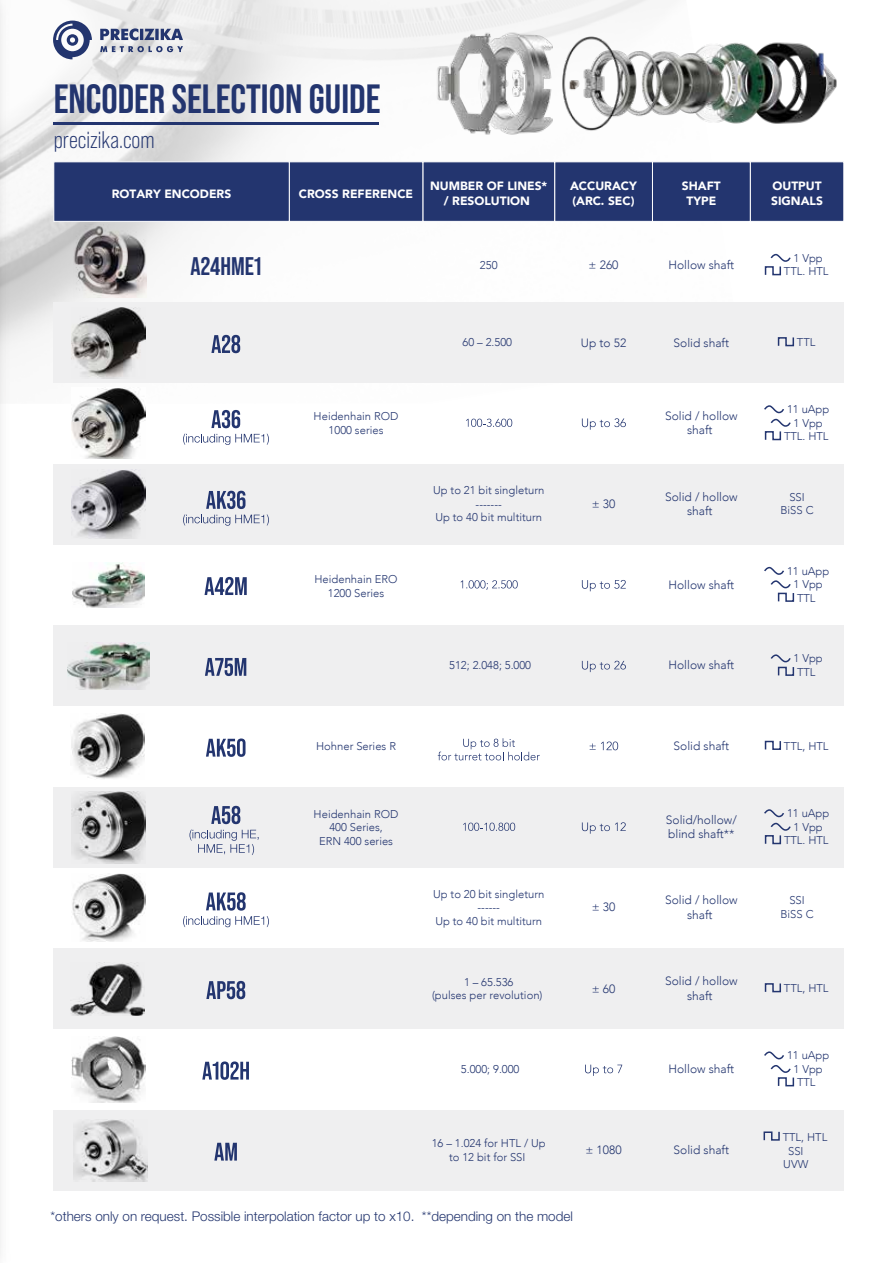
<style>
.page{position:relative;width:893px;height:1263px;background:#fff}
.page>*{position:absolute;margin:0;border:0;box-sizing:border-box;transform-origin:0 0}
.t1{font:700 40.8px "Bebas Neue Pro";color:#23356f}
.t2{font:700 25.5px "Bebas Neue Pro";color:#23356f}
.t3{font:24px "Bebas Neue Pro";color:#23356f}
.t4{font:300 13.35px "Helvetica Neue";color:#24366f}
.t5{font:300 12px/14.4px "Avenir";color:#23356f;text-align:center}
.t6{font:900 12px/14.4px "Avenir";color:#fff;text-align:center}
.t7{font:300 11.25px/13.5px "Avenir";color:#23356f;text-align:center}
</style>
<div class="page">
<img style="left:17px;top:0;width:695px;height:383px">
<svg style="left:100px;top:28px;width:83px;height:12px"></svg>
<svg style="left:100px;top:46px;width:83px;height:6px"></svg>
<svg style="left:53px;top:21px;width:39px;height:38px"></svg>
<img style="left:434px;top:27px;width:403px;height:109px">
<img style="left:0;top:4px;width:17px;height:1250px">
<div style="left:54px;top:302px;width:790px;height:81px;background:#efeff0"></div>
<div style="left:54px;top:464px;width:790px;height:80px;background:#efeff0"></div>
<div style="left:54px;top:625px;width:790px;height:81px;background:#efeff0"></div>
<div style="left:54px;top:787px;width:790px;height:81px;background:#efeff0"></div>
<div style="left:54px;top:948px;width:790px;height:81px;background:#efeff0"></div>
<div style="left:54px;top:1110px;width:790px;height:81px;background:#efeff0"></div>
<svg style="left:582px;top:418px;width:44px;height:12px"></svg>
<svg style="left:582px;top:580px;width:44px;height:11px"></svg>
<svg style="left:582px;top:661px;width:44px;height:11px"></svg>
<svg style="left:585px;top:1065px;width:37px;height:11px"></svg>
<svg style="left:582px;top:822px;width:44px;height:12px"></svg>
<svg style="left:590px;top:741px;width:28px;height:9px"></svg>
<svg style="left:466px;top:419px;width:46px;height:8px"></svg>
<svg style="left:461px;top:580px;width:57px;height:10px"></svg>
<svg style="left:438px;top:738px;width:102px;height:22px"></svg>
<svg style="left:463px;top:823px;width:52px;height:8px"></svg>
<svg style="left:211px;top:335px;width:29px;height:18px"></svg>
<svg style="left:211px;top:410px;width:29px;height:18px"></svg>
<svg style="left:183px;top:434px;width:86px;height:11px"></svg>
<svg style="left:183px;top:491px;width:86px;height:35px"></svg>
<svg style="left:205px;top:577px;width:42px;height:18px"></svg>
<svg style="left:205px;top:658px;width:41px;height:18px"></svg>
<svg style="left:206px;top:738px;width:40px;height:19px"></svg>
<svg style="left:189px;top:806px;width:70px;height:49px"></svg>
<svg style="left:183px;top:892px;width:86px;height:35px"></svg>
<svg style="left:206px;top:981px;width:39px;height:18px"></svg>
<svg style="left:202px;top:1061px;width:47px;height:19px"></svg>
<svg style="left:214px;top:1143px;width:23px;height:17px"></svg>
<img style="left:73px;top:1120px;width:74px;height:62px">
<img style="left:68px;top:642px;width:82px;height:47px">
<img style="left:72px;top:791px;width:74px;height:72px">
<img style="left:73px;top:562px;width:72px;height:46px">
<img style="left:72px;top:388px;width:74px;height:71px">
<img style="left:72px;top:307px;width:74px;height:71px">
<img style="left:70px;top:962px;width:74px;height:54px">
<img style="left:72px;top:874px;width:74px;height:68px">
<img style="left:71px;top:714px;width:73px;height:65px">
<img style="left:72px;top:469px;width:74px;height:70px">
<img style="left:72px;top:1036px;width:74px;height:67px">
<div style="left:750px;top:161px;width:94px;height:61px;background:#23356f;border:1px solid #fff"></div>
<div style="left:652px;top:162px;width:99px;height:60px;background:#23356f;border:1px solid #fff"></div>
<div style="left:554px;top:161px;width:99px;height:61px;background:#23356f;border:1px solid #fff"></div>
<div style="left:422px;top:161px;width:133px;height:61px;background:#23356f;border:1px solid #fff"></div>
<div style="left:289px;top:161px;width:134px;height:61px;background:#23356f;border:1px solid #fff"></div>
<div style="left:53px;top:161px;width:237px;height:61px;background:#23356f;border:1px solid #fff"></div>
<svg style="left:777px;top:337px;width:18px;height:10px"></svg>
<svg style="left:764px;top:405px;width:27px;height:36px"></svg>
<svg style="left:764px;top:566px;width:31px;height:36px"></svg>
<svg style="left:770px;top:654px;width:25px;height:22px"></svg>
<svg style="left:764px;top:740px;width:17px;height:10px"></svg>
<svg style="left:764px;top:809px;width:27px;height:36px"></svg>
<svg style="left:764px;top:983px;width:17px;height:10px"></svg>
<svg style="left:764px;top:1051px;width:31px;height:36px"></svg>
<svg style="left:763px;top:1131px;width:17px;height:10px"></svg>
<svg style="left:764px;top:253px;width:27px;height:23px"></svg>
<img style="left:74px;top:224px;width:73px;height:74px">
<hr style="left:54px;top:123px;width:325px;height:2px;background:#23356f">
<h1 class="t1" style="left:54px;top:75px;width:328px">ENCODER SELECTION GUIDE</h1>
<h3 class="t3" style="left:54px;top:127px;width:102px">precizika.com</h3>
<p class="t6" style="left:112px;top:186px;width:121px">ROTARY ENCODERS</p>
<p class="t6" style="left:299px;top:186px;width:116px">CROSS REFERENCE</p>
<p class="t6" style="left:430px;top:179px;width:119px">NUMBER OF LINES* / RESOLUTION</p>
<p class="t6" style="left:570px;top:179px;width:68px;text-align:left">ACCURACY (ARC. SEC)</p>
<p class="t6" style="left:682px;top:179px;width:40px">SHAFT<br>TYPE</p>
<p class="t6" style="left:771px;top:179px;width:53px;text-align:left">OUTPUT<br>SIGNALS</p>
<p class="t5" style="left:589px;top:257px;width:31px">± 260</p>
<p class="t5" style="left:668px;top:258px;width:67px">Hollow shaft</p>
<p class="t7" style="left:793px;top:251px;width:31px">1 Vpp</p>
<h2 class="t2" style="left:191px;top:252px;width:72px">A24HME1</h2>
<p class="t7" style="left:784px;top:265px;width:46px">TTL. HTL</p>
<p class="t7" style="left:480px;top:258px;width:19px">250</p>
<p class="t7" style="left:463px;top:336px;width:51px">60 – 2.500</p>
<p class="t5" style="left:581px;top:335px;width:47px">Up to 52</p>
<p class="t5" style="left:674px;top:335px;width:57px">Solid shaft</p>
<p class="t7" style="left:797px;top:336px;width:20px">TTL</p>
<p class="t7" style="left:314px;top:410px;width:86px">Heidenhain ROD<br>1000 series</p>
<p class="t5" style="left:665px;top:408px;width:74px">Solid / hollow shaft</p>
<p class="t7" style="left:784px;top:403px;width:47px">11 uApp<br>1 Vpp<br>TTL. HTL</p>
<p class="t7" style="left:433px;top:483px;width:113px">Up to 21 bit singleturn -------<br>Up to 40 bit multiturn</p>
<p class="t5" style="left:665px;top:489px;width:74px">Solid / hollow shaft</p>
<p class="t5" style="left:592px;top:496px;width:25px">± 30</p>
<p class="t7" style="left:780px;top:490px;width:35px">SSI<br>BiSS C</p>
<p class="t7" style="left:314px;top:572px;width:85px">Heidenhain ERO<br>1200 Series</p>
<p class="t5" style="left:668px;top:577px;width:67px">Hollow shaft</p>
<p class="t7" style="left:787px;top:564px;width:44px">11 uApp<br>1 Vpp<br>TTL</p>
<p class="t7" style="left:449px;top:658px;width:83px">512; 2.048; 5.000</p>
<p class="t5" style="left:668px;top:658px;width:67px">Hollow shaft</p>
<p class="t7" style="left:794px;top:652px;width:31px">1 Vpp<br>TTL</p>
<p class="t7" style="left:316px;top:739px;width:81px">Hohner Series R</p>
<p class="t5" style="left:674px;top:739px;width:57px">Solid shaft</p>
<p class="t7" style="left:784px;top:739px;width:46px">TTL, HTL</p>
<p class="t7" style="left:314px;top:807px;width:86px">Heidenhain ROD<br>400 Series,<br>ERN 400 series</p>
<p class="t5" style="left:666px;top:812px;width:72px;text-align:left">Solid/hollow/ blind shaft**</p>
<p class="t7" style="left:784px;top:807px;width:47px">11 uApp<br>1 Vpp<br>TTL. HTL</p>
<p class="t7" style="left:433px;top:887px;width:113px">Up to 20 bit singleturn ------<br>Up to 40 bit multiturn</p>
<p class="t5" style="left:665px;top:893px;width:74px">Solid / hollow shaft</p>
<p class="t5" style="left:592px;top:900px;width:25px">± 30</p>
<p class="t7" style="left:780px;top:894px;width:35px">SSI<br>BiSS C</p>
<p class="t5" style="left:665px;top:974px;width:74px">Solid / hollow shaft</p>
<p class="t7" style="left:432px;top:975px;width:112px">1 – 65.536<br>(pulses per revolution)</p>
<p class="t5" style="left:592px;top:981px;width:25px">± 60</p>
<p class="t7" style="left:784px;top:982px;width:46px">TTL, HTL</p>
<p class="t7" style="left:461px;top:1062px;width:60px">5.000; 9.000</p>
<p class="t5" style="left:668px;top:1062px;width:67px">Hollow shaft</p>
<p class="t7" style="left:787px;top:1049px;width:44px">11 uApp<br>1 Vpp<br>TTL</p>
<p class="t7" style="left:432px;top:1136px;width:115px">16 – 1.024 for HTL / Up to 12 bit for SSI</p>
<p class="t5" style="left:585px;top:1143px;width:38px">± 1080</p>
<p class="t5" style="left:674px;top:1143px;width:57px">Solid shaft</p>
<p class="t7" style="left:783px;top:1130px;width:46px">TTL, HTL</p>
<p class="t7" style="left:783px;top:1144px;width:26px">SSI<br>UVW</p>
<p class="t4" style="left:51px;top:1206px;width:524px">*others only on request. Possible interpolation factor up to x10. **depending on the model</p>
</div>
